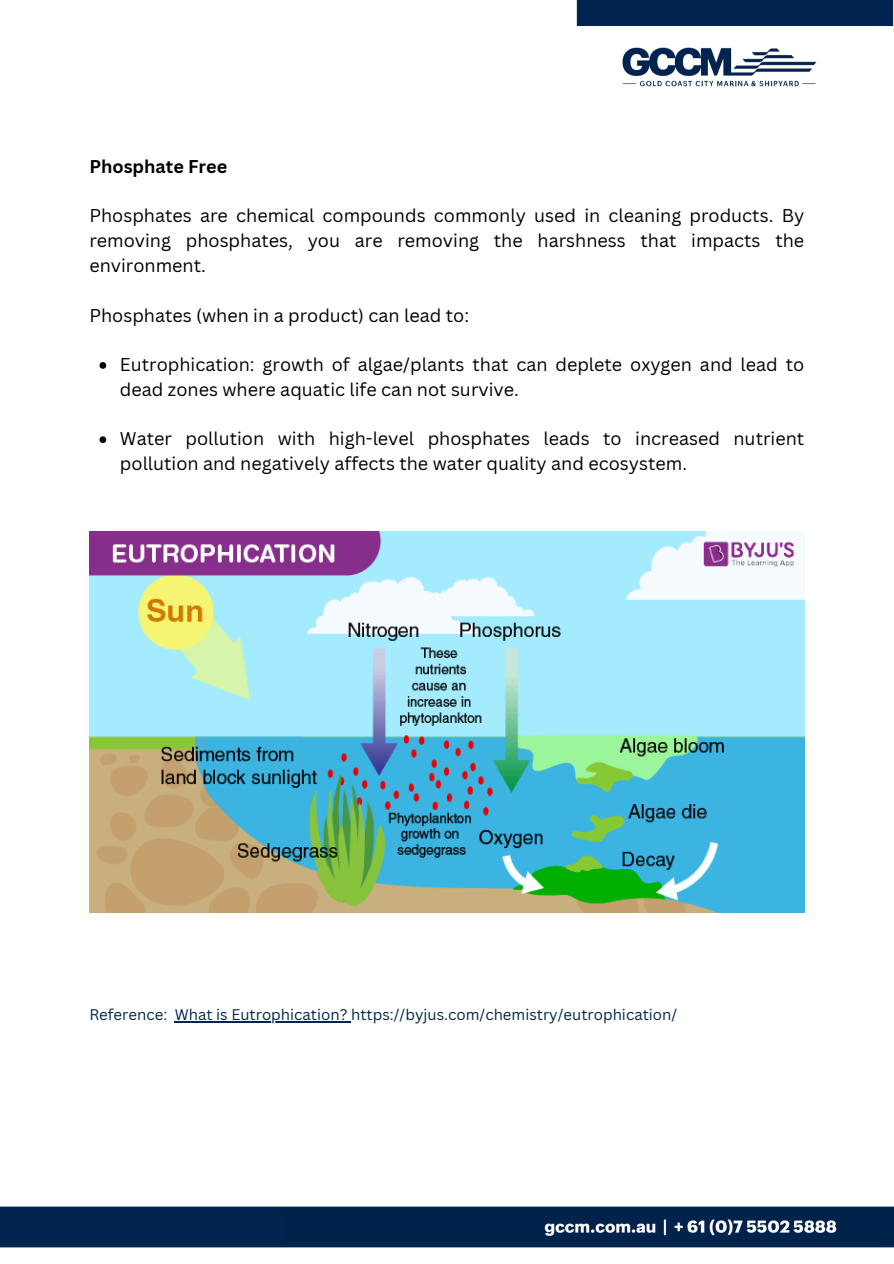
<style>
.page{position:relative;width:894px;height:1264px;background:#fff}
.page>*{position:absolute;margin:0;border:0;box-sizing:border-box;transform-origin:0 0}
.t1{font:18px/24.8px "Canva Sans";color:#000}
.t2{font:700 18px "Canva Sans";color:#000}
.t3{font:15px "Canva Sans";color:#00254b}
</style>
<div class="page">
<img style="left:0;top:1206px;width:893px;height:42px">
<div style="left:0;top:1209px;width:286px;height:35px;background:#00234f"></div>
<svg style="left:99px;top:362px;width:7px;height:7px"></svg>
<svg style="left:99px;top:436px;width:7px;height:7px"></svg>
<img style="left:89px;top:531px;width:715px;height:381px">
<hr style="left:175px;top:1021px;width:176px;height:1px;background:#00254b">
<img style="left:622px;top:47px;width:195px;height:40px">
<div style="left:576px;top:0;width:317px;height:26px;background:#00234f"></div>
<p class="t2" style="left:89px;top:154px;width:139px">Phosphate Free</p>
<h1 class="t1" style="left:89px;top:203px;width:716px;text-align:justify">Phosphates are chemical compounds commonly used in cleaning products. By removing phosphates, you are removing the harshness that impacts the environment.</h1>
<h2 class="t1" style="left:89px;top:302px;width:381px">Phosphates (when in a product) can lead to:</h2>
<h2 class="t1" style="left:120px;top:352px;width:685px">Eutrophication: growth of algae/plants that can deplete oxygen and lead to dead zones where aquatic life can not survive.</h2>
<p class="t1" style="left:120px;top:426px;width:685px">Water pollution with high-level phosphates leads to increased nutrient pollution and negatively affects the water quality and ecosystem.</p>
<p class="t3" style="left:89px;top:1004px;width:79px">Reference:</p>
<p class="t3" style="left:175px;top:1004px;width:504px">What is Eutrophication? https://byjus.com/chemistry/eutrophication/</p>
</div>
